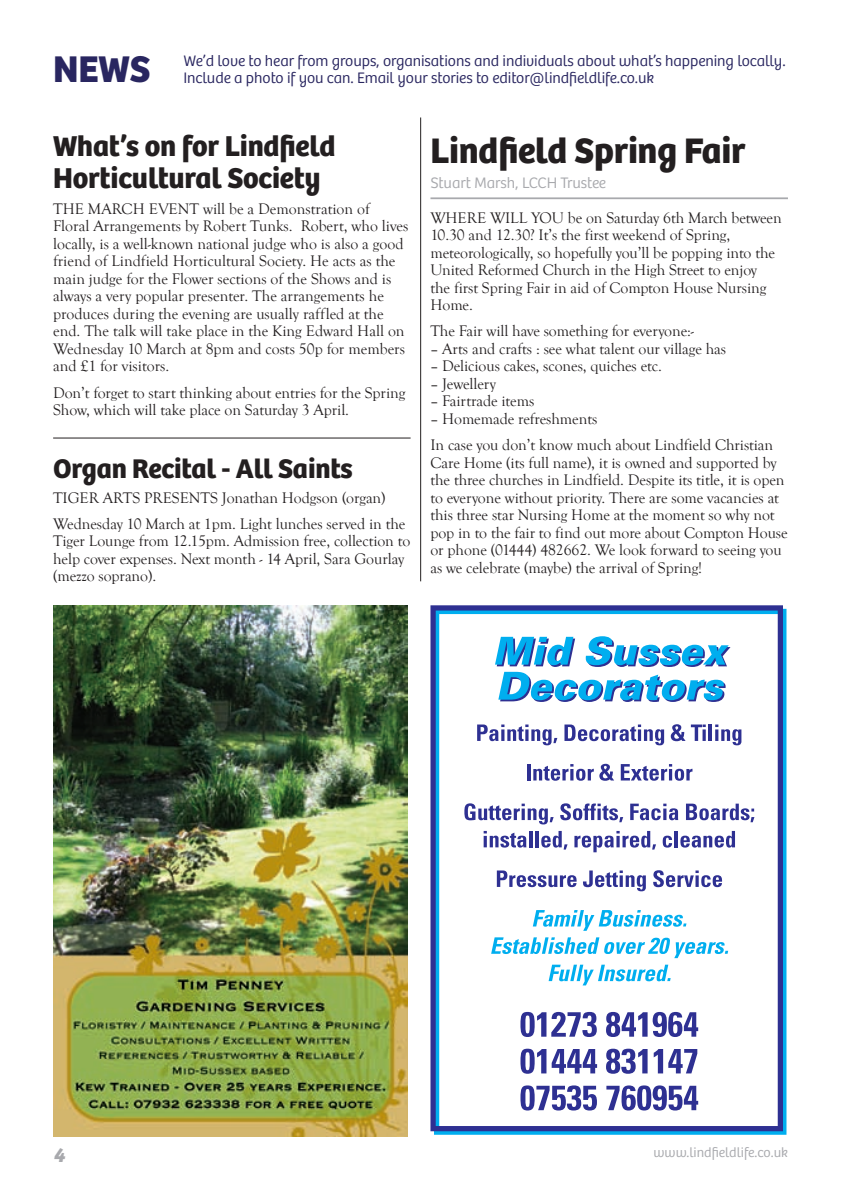
<style>
.page{position:relative;width:843px;height:1192px;background:#fff}
.page>*{position:absolute;margin:0;border:0;box-sizing:border-box;transform-origin:0 0}
.t1{font:700 38.5px "Bree";color:#292660}
.t2{font:700 36.75px "Bree";letter-spacing:-.005em;color:#231f20}
.t3{font:700 29.75px/31.5px "Bree";letter-spacing:-.005em;color:#231f20}
.t4{font:700 28px "Bree";letter-spacing:-.005em;color:#231f20}
.t5{font:italic 700 21px "Bree";color:#a8a9ad}
.t6{font:15.75px/17.5px "Goudy Old Style T";letter-spacing:-.005em;color:#231f20}
.t7{font:300 15.75px/17.5px "Bree";letter-spacing:-.005em;color:#292660}
.t8{font:300 15.75px "Bree";letter-spacing:-.005em;color:#a8a9ad}
.t9{font:300 14px "Bree";color:#a8a9ad}
</style>
<div class="page">
<img style="left:53px;top:605px;width:354px;height:531px">
<svg style="left:430px;top:605px;width:352px;height:526px"></svg>
<svg style="left:495px;top:636px;width:235px;height:66px"></svg>
<svg style="left:477px;top:724px;width:80px;height:21px"></svg>
<svg style="left:564px;top:724px;width:100px;height:21px"></svg>
<svg style="left:670px;top:724px;width:35px;height:17px"></svg>
<hr style="left:708px;top:724px;width:3px;height:17px;background:#2e3092">
<svg style="left:715px;top:724px;width:26px;height:21px"></svg>
<hr style="left:527px;top:764px;width:3px;height:16px;background:#2e3092">
<svg style="left:533px;top:764px;width:60px;height:17px"></svg>
<svg style="left:599px;top:764px;width:15px;height:17px"></svg>
<svg style="left:620px;top:764px;width:72px;height:17px"></svg>
<svg style="left:464px;top:803px;width:89px;height:21px"></svg>
<svg style="left:560px;top:803px;width:63px;height:19px"></svg>
<svg style="left:630px;top:803px;width:48px;height:17px"></svg>
<svg style="left:685px;top:803px;width:69px;height:19px"></svg>
<svg style="left:483px;top:831px;width:43px;height:16px"></svg>
<hr style="left:529px;top:831px;width:3px;height:16px;background:#2e3092">
<hr style="left:535px;top:831px;width:3px;height:16px;background:#2e3092">
<svg style="left:541px;top:831px;width:26px;height:18px"></svg>
<svg style="left:574px;top:831px;width:82px;height:21px"></svg>
<svg style="left:662px;top:835px;width:9px;height:12px"></svg>
<hr style="left:674px;top:831px;width:3px;height:16px;background:#2e3092">
<svg style="left:680px;top:831px;width:54px;height:16px"></svg>
<svg style="left:496px;top:870px;width:80px;height:17px"></svg>
<svg style="left:582px;top:870px;width:63px;height:21px"></svg>
<svg style="left:652px;top:870px;width:70px;height:17px"></svg>
<svg style="left:532px;top:910px;width:154px;height:21px"></svg>
<svg style="left:491px;top:937px;width:237px;height:21px"></svg>
<svg style="left:548px;top:964px;width:122px;height:21px"></svg>
<svg style="left:520px;top:1012px;width:76px;height:25px"></svg>
<svg style="left:606px;top:1012px;width:92px;height:25px"></svg>
<svg style="left:520px;top:1048px;width:77px;height:26px"></svg>
<svg style="left:606px;top:1048px;width:41px;height:26px"></svg>
<svg style="left:653px;top:1049px;width:44px;height:24px"></svg>
<svg style="left:520px;top:1085px;width:76px;height:25px"></svg>
<svg style="left:606px;top:1085px;width:92px;height:25px"></svg>
<hr style="left:53px;top:438px;width:357px;height:1px;background:#231f20">
<hr style="left:420px;top:117px;width:1px;height:464px;background:#231f20">
<hr style="left:430px;top:197px;width:357px;height:2px;background:#a8a9ad">
<h1 class="t1" style="left:53px;top:46px;width:99px">NEWS</h1>
<p class="t7" style="left:183px;top:52px;width:603px">We’d love to hear from groups, organisations and individuals about what’s happening locally.<br>Include a photo if you can. Email your stories to editor@lindfieldlife.co.uk</p>
<h3 class="t3" style="left:53px;top:131px;width:284px">What’s on for Lindfield<br>Horticultural Society</h3>
<p class="t6" style="left:53px;top:200px;width:12px">The</p>
<p class="t6" style="left:88px;top:200px;width:26px">March</p>
<p class="t6" style="left:53px;top:200px;width:356px;text-indent:96px">event will be a Demonstration of Floral Arrangements by Robert Tunks. Robert, who lives locally, is a well-known national judge who is also a good friend of Lindfield Horticultural Society. He acts as the main judge for the Flower sections of the Shows and is always a very popular presenter. The arrangements he produces during the evening are usually raffled at the end. The talk will take place in the King Edward Hall on Wednesday 10 March at 8pm and costs 50p for members and £1 for visitors.</p>
<p class="t6" style="left:53px;top:384px;width:353px">Don’t forget to start thinking about entries for the Spring<br>Show, which will take place on Saturday 3 April.</p>
<h3 class="t4" style="left:53px;top:451px;width:301px">Organ Recital - All Saints</h3>
<p class="t6" style="left:53px;top:485px;width:353px;line-height:26.2px">Tiger Arts presents Jonathan Hodgson (organ)<br>Wednesday 10 March at 1pm. Light lunches served in the</p>
<p class="t6" style="left:53px;top:533px;width:358px">Tiger Lounge from 12.15pm. Admission free, collection to help cover expenses. Next month - 14 April, Sara Gourlay (mezzo soprano).</p>
<h2 class="t2" style="left:430px;top:129px;width:316px">Lindfield Spring Fair</h2>
<p class="t8" style="left:430px;top:173px;width:177px">Stuart Marsh, LCCH Trustee</p>
<p class="t6" style="left:430px;top:209px;width:27px">Where</p>
<p class="t6" style="left:430px;top:209px;width:352px;text-indent:59px">will you be on Saturday 6th March between 10.30 and 12.30? It’s the first weekend of Spring, meteorologically, so hopefully you’ll be popping into the United Reformed Church in the High Street to enjoy<br>the first Spring Fair in aid of Compton House Nursing Home.</p>
<p class="t6" style="left:430px;top:323px;width:265px">The Fair will have something for everyone:-</p>
<p class="t6" style="left:430px;top:340px;width:297px">– Arts and crafts : see what talent our village has</p>
<p class="t6" style="left:430px;top:358px;width:233px">– Delicious cakes, scones, quiches etc.</p>
<p class="t6" style="left:430px;top:375px;width:67px">– Jewellery</p>
<p class="t6" style="left:430px;top:393px;width:105px">– Fairtrade items</p>
<p class="t6" style="left:430px;top:406px;width:344px;line-height:26.2px">– Homemade refreshments<br>In case you don’t know much about Lindfield Christian</p>
<p class="t6" style="left:430px;top:454px;width:358px">Care Home (its full name), it is owned and supported by the three churches in Lindfield. Despite its title, it is open to everyone without priority. There are some vacancies at this three star Nursing Home at the moment so why not pop in to the fair to find out more about Compton House or phone (01444) 482662. We look forward to seeing you as we celebrate (maybe) the arrival of Spring!</p>
<h3 class="t5" style="left:53px;top:1143px;width:13px">4</h3>
<p class="t9" style="left:653px;top:1144px;width:136px">www.lindfieldlife.co.uk</p>
</div>
